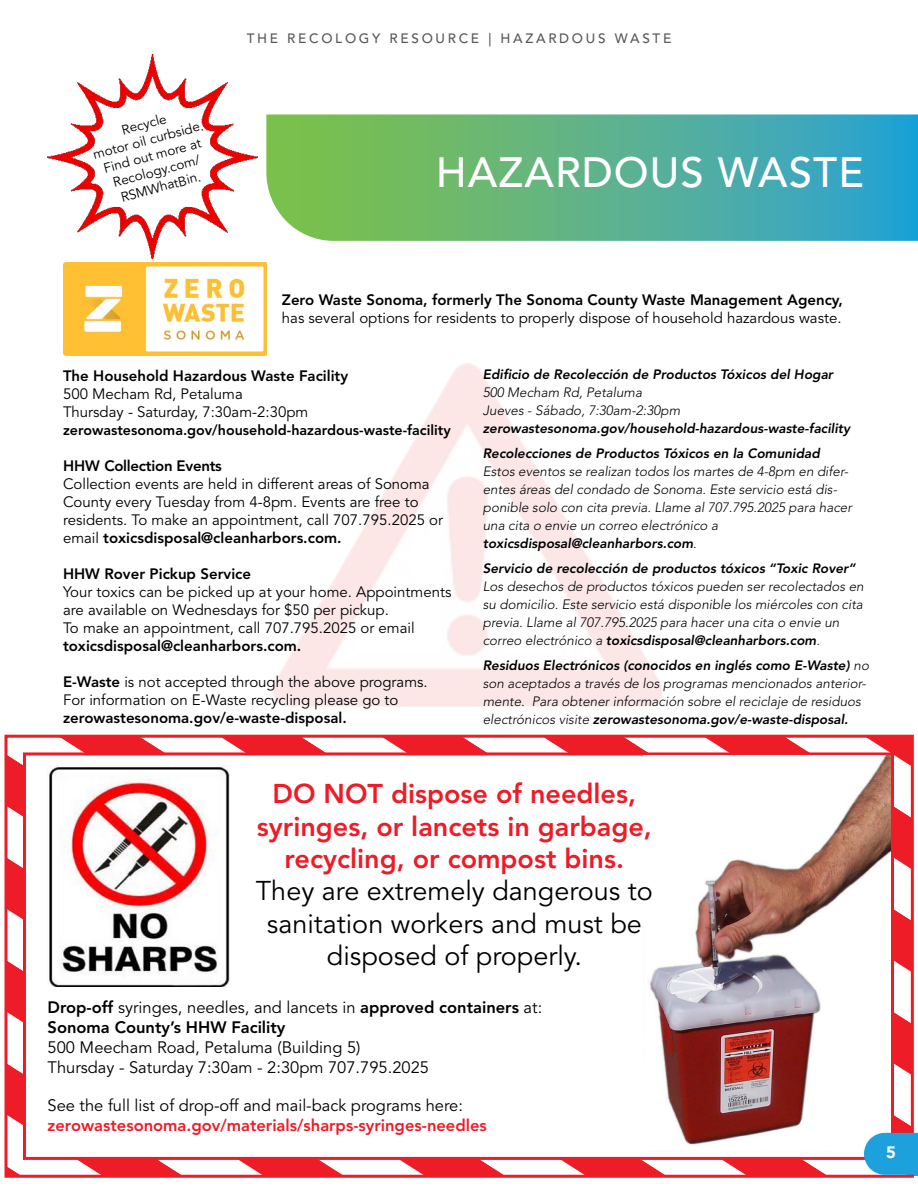
<style>
.page{position:relative;width:918px;height:1188px;background:#fff}
.page>*{position:absolute;margin:0;border:0;box-sizing:border-box;transform-origin:0 0}
.t1{font:500 42px "Avenir LT Std";letter-spacing:.025em;color:#fff}
.t2{font:800 27px/32.4px "Avenir LT Std";color:#ed1c27;text-align:center}
.t3{font:27px/32.4px "Avenir LT Std";color:#000;text-align:center}
.t4{font:16.5px/19.8px "Avenir LT Std";color:#000}
.t5{font:800 16.5px/19.8px "Avenir LT Std";color:#000}
.t6{font:800 16.5px "Avenir LT Std";color:#ed1c27}
.t7{font:900 16.5px "Avenir";color:#fff}
.t8{font:15px/18px "Avenir LT Std";color:#000}
.t9{font:800 15px "Avenir LT Std";color:#000}
.t10{font:800 14.25px "Avenir LT Std";color:#000}
.t11{font:italic 300 13.5px/18px "Avenir LT Std";color:#000}
.t12{font:italic 800 13.5px/24.8px "Avenir LT Std";color:#000}
.t13{font:13.5px/16.2px "Avenir LT Std";color:#000;text-align:center}
.t14{font:500 13.5px "Avenir LT Std";letter-spacing:.2em;color:#58595b}
.s1{font-weight:800}
.s2{font-weight:400}
</style>
<div class="page">
<svg style="left:266px;top:114px;width:652px;height:127px;background:#5cb38e"></svg>
<img style="left:63px;top:262px;width:204px;height:94px">
<img style="left:47px;top:54px;width:210px;height:204px">
<svg style="left:8px;top:755px;width:15px;height:419px"></svg>
<svg style="left:224px;top:739px;width:686px;height:435px"></svg>
<svg style="left:542px;top:739px;width:368px;height:233px;background:#ef3e48"></svg>
<svg style="left:623px;top:739px;width:287px;height:182px"></svg>
<svg style="left:703px;top:739px;width:207px;height:131px"></svg>
<div style="left:4px;top:735px;width:910px;height:443px;border:3px solid #ed1c27"></div>
<div style="left:23px;top:752px;width:871px;height:408px;background:#fff;border:3px solid #ed1c27"></div>
<img style="left:648px;top:756px;width:243px;height:389px">
<img style="left:49px;top:765px;width:181px;height:222px">
<svg style="left:864px;top:1133px;width:54px;height:43px;background:#34a5da"></svg>
<p class="t13" style="left:87px;top:131px;width:115px;rotate:-15deg">Recycle<br>motor oil curbside.<br>Find out more at<br>Recology.com/<br>RSMWhatBin.</p>
<p class="t14" style="left:247px;top:30px;width:426px">THE RECOLOGY RESOURCE | HAZARDOUS WASTE</p>
<h1 class="t1" style="left:436px;top:148px;width:430px">HAZARDOUS WASTE</h1>
<p class="t9" style="left:282px;top:291px;width:562px">Zero Waste Sonoma, formerly The Sonoma County Waste Management Agency,</p>
<p class="t8" style="left:282px;top:309px;width:561px">has several options for residents to properly dispose of household hazardous waste.</p>
<p class="t9" style="left:63px;top:366px;width:287px">The Household Hazardous Waste Facility</p>
<p class="t8" style="left:63px;top:385px;width:247px">500 Mecham Rd, Petaluma<br>Thursday - Saturday, 7:30am-2:30pm</p>
<p class="t10" style="left:63px;top:421px;width:389px">zerowastesonoma.gov/household-hazardous-waste-facility</p>
<p class="t9" style="left:63px;top:456px;width:160px">HHW Collection Events</p>
<p class="t8" style="left:63px;top:475px;width:382px">Collection events are held in different areas of Sonoma County every Tuesday from 4-8pm. Events are free to residents. To make an appointment, call 707.795.2025 or email <span class="s1">toxicsdisposal@cleanharbors.com.</span></p>
<p class="t9" style="left:63px;top:564px;width:190px">HHW Rover Pickup Service</p>
<p class="t8" style="left:63px;top:583px;width:390px">Your toxics can be picked up at your home. Appointments are available on Wednesdays for $50 per pickup.<br>To make an appointment, call 707.795.2025 or email</p>
<p class="t9" style="left:63px;top:636px;width:240px">toxicsdisposal@cleanharbors.com.</p>
<p class="t8" style="left:63px;top:673px;width:366px"><span class="s1">E-Waste</span> is not accepted through the above programs.<br>For information on E-Waste recycling please go to</p>
<p class="t9" style="left:63px;top:708px;width:285px">zerowastesonoma.gov/e-waste-disposal.</p>
<p class="t12" style="left:483px;top:363px;width:352px">Edificio de Recolección de Productos Tóxicos del Hogar</p>
<p class="t11" style="left:483px;top:384px;width:199px">500 Mecham Rd, Petaluma<br>Jueves - Sábado, 7:30am-2:30pm</p>
<p class="t12" style="left:483px;top:417px;width:369px">zerowastesonoma.gov/household-hazardous-waste-facility<br>Recolecciones de Productos Tóxicos en la Comunidad</p>
<p class="t11" style="left:483px;top:463px;width:371px">Estos eventos se realizan todos los martes de 4-8pm en difer&shy;entes áreas del condado de Sonoma. Este servicio está dis&shy;ponible solo con cita previa. Llame al 707.795.2025 para hacer una cita o envie un correo electrónico a <span class="s1">toxicsdisposal@cleanharbors.com</span>.</p>
<p class="t12" style="left:483px;top:556px;width:374px">Servicio de recolección de productos tóxicos “Toxic Rover”</p>
<p class="t11" style="left:483px;top:577px;width:382px">Los desechos de productos tóxicos pueden ser recolectados en su domicilio. Este servicio está disponible los miércoles con cita previa. Llame al 707.795.2025 para hacer una cita o envie un correo electrónico a <span class="s1">toxicsdisposal@cleanharbors.com</span>.</p>
<p class="t11" style="left:483px;top:656px;width:388px"><span class="s1">Residuos Electrónicos (conocidos en inglés como E-Waste)</span> no son aceptados a través de los programas mencionados anterior&shy;mente. Para obtener información sobre el reciclaje de residuos electrónicos visite <span class="s1">zerowastesonoma.gov/e-waste-disposal.</span></p>
<h2 class="t2" style="left:257px;top:778px;width:397px">DO NOT dispose of needles, syringes, or lancets in garbage, recycling, or compost bins.</h2>
<h2 class="t3" style="left:256px;top:876px;width:399px">They are extremely dangerous to sanitation workers and must be disposed of properly.</h2>
<p class="t5" style="left:48px;top:998px;width:496px">Drop-off <span class="s2">syringes, needles, and lancets in</span> approved containers <span class="s2">at:<br></span>Sonoma County’s HHW Facility</p>
<p class="t4" style="left:48px;top:1038px;width:383px">500 Meecham Road, Petaluma (Building 5)<br>Thursday - Saturday 7:30am - 2:30pm 707.795.2025</p>
<p class="t4" style="left:48px;top:1096px;width:417px">See the full list of drop-off and mail-back programs here:</p>
<p class="t6" style="left:48px;top:1115px;width:441px">zerowastesonoma.gov/materials/sharps-syringes-needles</p>
<p class="t7" style="left:886px;top:1138px;width:11px">5</p>
</div>
